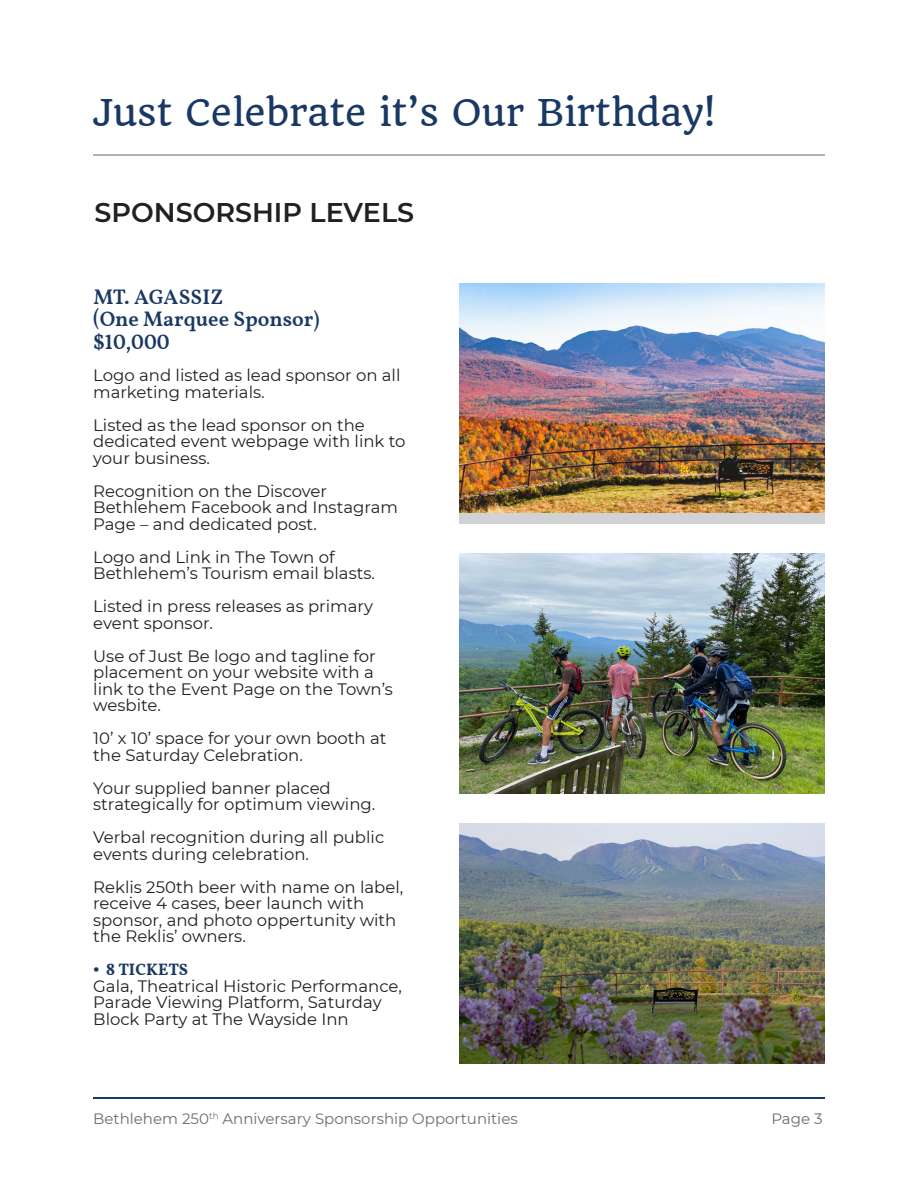
<style>
.page{position:relative;width:918px;height:1188px;background:#fff}
.page>*{position:absolute;margin:0;border:0;box-sizing:border-box;transform-origin:0 0}
.t1{font:36px "Quando";color:#193863}
.t2{font:600 27px "Montserrat";color:#231f20}
.t3{font:600 21px "Vollkorn";color:#193863}
.t4{font:16.5px/16.5px "Montserrat";color:#231f20}
.t5{font:700 16.5px "Vollkorn";color:#193863}
.t6{font:15px "Montserrat";color:#6c6d70}
</style>
<div class="page">
<hr style="left:93px;top:1097px;width:732px;height:2px;background:#193863">
<img style="left:459px;top:824px;width:366px;height:240px">
<hr style="left:93px;top:154px;width:732px;height:1px;background:#b2b3b7">
<img style="left:459px;top:554px;width:366px;height:240px">
<div style="left:459px;top:284px;width:366px;height:240px;background:#d1d2d4"></div>
<img style="left:459px;top:284px;width:366px;height:229px">
<p class="t1" style="left:93px;top:91px;width:624px">Just Celebrate it’s Our Birthday!</p>
<p class="t2" style="left:94px;top:194px;width:321px">SPONSORSHIP LEVELS</p>
<p class="t3" style="left:93px;top:281px;width:132px">MT. AGASSIZ</p>
<p class="t3" style="left:93px;top:303px;width:228px">(One Marquee Sponsor)</p>
<p class="t3" style="left:93px;top:326px;width:78px">$10,000</p>
<p class="t4" style="left:93px;top:367px;width:309px">Logo and listed as lead sponsor on all marketing materials.</p>
<p class="t4" style="left:93px;top:416px;width:314px">Listed as the lead sponsor on the dedicated event webpage with link to your business.</p>
<p class="t4" style="left:93px;top:482px;width:306px">Recognition on the Discover<br>Bethlehem Facebook and Instagram<br>Page – and dedicated post.</p>
<p class="t4" style="left:93px;top:548px;width:283px">Logo and Link in The Town of<br>Bethlehem’s Tourism email blasts.</p>
<p class="t4" style="left:93px;top:598px;width:282px">Listed in press releases as primary event sponsor.</p>
<p class="t4" style="left:93px;top:647px;width:301px">Use of Just Be logo and tagline for placement on your website with a link to the Event Page on the Town’s wesbite.</p>
<p class="t4" style="left:93px;top:730px;width:295px">10’ x 10’ space for your own booth at the Saturday Celebration.</p>
<p class="t4" style="left:93px;top:779px;width:284px">Your supplied banner placed strategically for optimum viewing.</p>
<p class="t4" style="left:93px;top:829px;width:293px">Verbal recognition during all public events during celebration.</p>
<p class="t4" style="left:93px;top:878px;width:312px">Reklis 250th beer with name on label, receive 4 cases, beer launch with sponsor, and photo oppertunity with the Reklis’ owners.</p>
<p class="t5" style="left:93px;top:957px;width:96px">• 8 TICKETS</p>
<p class="t4" style="left:93px;top:977px;width:310px">Gala, Theatrical Historic Performance,<br>Parade Viewing Platform, Saturday<br>Block Party at The Wayside Inn</p>
<p class="t6" style="left:93px;top:1108px;width:426px">Bethlehem 250<sup>th</sup> Anniversary Sponsorship Opportunities</p>
<p class="t6" style="left:771px;top:1108px;width:53px">Page 3</p>
</div>
